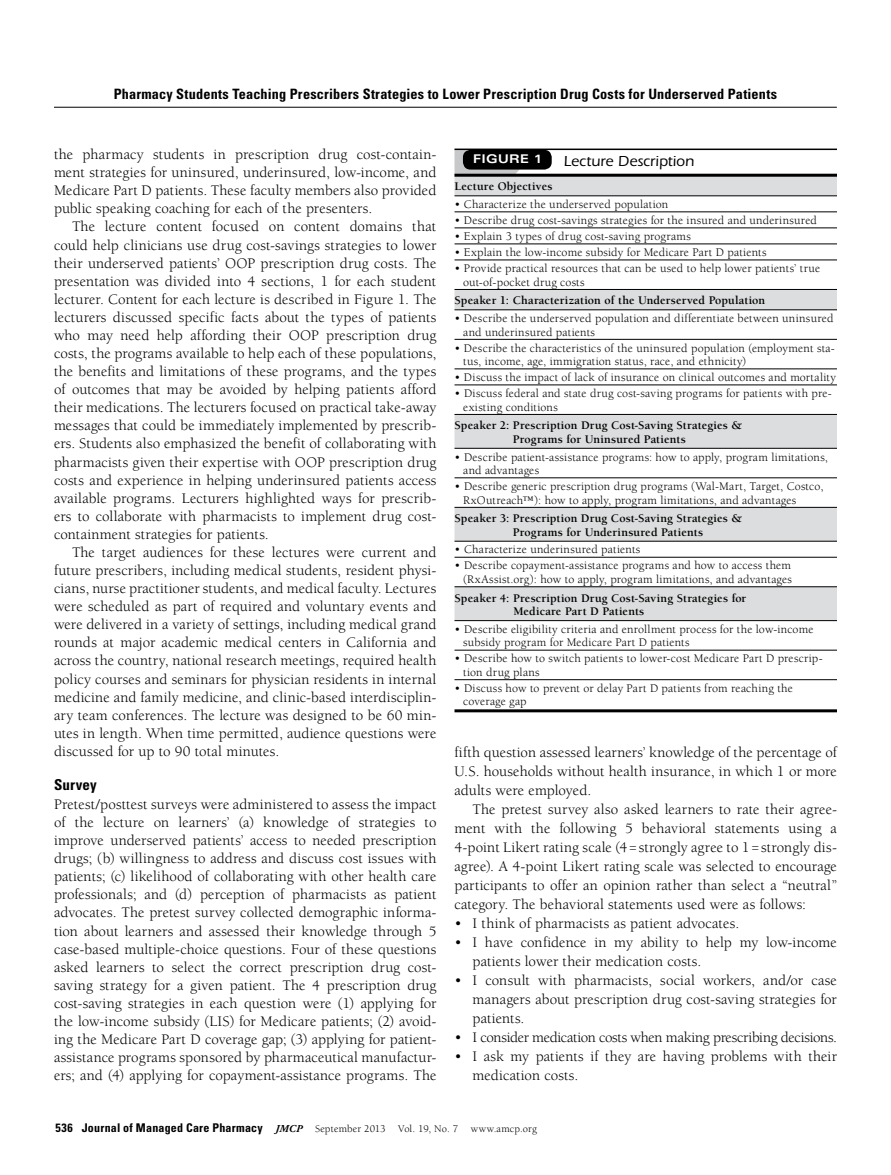
<style>
.page{position:relative;width:891px;height:1175px;background:#fff}
.page>*{position:absolute;margin:0;border:0;box-sizing:border-box;transform-origin:0 0}
.t1{font:15px/18.1px "Berkeley Pro";letter-spacing:.005em;color:#000;text-align:justify}
.t2{font:15px "Berkeley Pro";letter-spacing:-.025em;color:#000}
.t3{font:500 15px "ITC Eras Std";letter-spacing:.005em;color:#000}
.t4{font:700 condensed 15px "Univers";letter-spacing:.01em;color:#000}
.t5{font:700 condensed 14.25px "Univers";letter-spacing:.015em;color:#000}
.t6{font:12px/13.5px "Berkeley Pro";letter-spacing:.015em;color:#000}
.t7{font:700 12px/13.5px "Berkeley Pro";letter-spacing:.01em;color:#000}
.t8{font:700 expanded 12px "Univers";letter-spacing:.025em;color:#fff}
.t9{font:10.5px "Berkeley Pro";letter-spacing:.015em;color:#000}
.s1{font-family:"Univers";font-weight:700;font-stretch:condensed;font-size:12px}
.s2{font-family:"Adobe Garamond Pro";font-weight:700;font-style:italic}
</style>
<div class="page">
<hr style="left:54px;top:107px;width:783px;height:1px;background:#000">
<svg style="left:455px;top:177px;width:382px;height:443px"></svg>
<hr style="left:455px;top:195px;width:382px;height:1px;background:#000">
<hr style="left:455px;top:309px;width:382px;height:1px;background:#000">
<hr style="left:455px;top:448px;width:382px;height:1px;background:#000">
<hr style="left:455px;top:541px;width:382px;height:1px;background:#000">
<hr style="left:455px;top:620px;width:382px;height:1px;background:#000">
<hr style="left:455px;top:212px;width:382px;height:1px;background:#000">
<hr style="left:455px;top:228px;width:382px;height:1px;background:#000">
<hr style="left:455px;top:244px;width:382px;height:1px;background:#000">
<hr style="left:455px;top:260px;width:382px;height:1px;background:#000">
<hr style="left:455px;top:289px;width:382px;height:1px;background:#000">
<hr style="left:455px;top:339px;width:382px;height:1px;background:#000">
<hr style="left:455px;top:368px;width:382px;height:1px;background:#000">
<hr style="left:455px;top:384px;width:382px;height:1px;background:#000">
<hr style="left:455px;top:414px;width:382px;height:1px;background:#000">
<hr style="left:455px;top:477px;width:382px;height:1px;background:#000">
<hr style="left:455px;top:507px;width:382px;height:1px;background:#000">
<hr style="left:455px;top:557px;width:382px;height:1px;background:#000">
<hr style="left:455px;top:586px;width:382px;height:1px;background:#000">
<hr style="left:455px;top:650px;width:382px;height:1px;background:#000">
<hr style="left:455px;top:679px;width:382px;height:1px;background:#000">
<hr style="left:455px;top:709px;width:382px;height:3px;background:#000">
<svg style="left:455px;top:150px;width:82px;height:24px"></svg>
<hr style="left:455px;top:148px;width:382px;height:2px;background:#000">
<hr style="left:455px;top:174px;width:382px;height:3px;background:#000">
<div style="left:463px;top:150px;width:89px;height:20px;background:#000;border-radius:8px"></div>
<p class="t5" style="left:114px;top:85px;width:665px">Pharmacy Students Teaching Prescribers Strategies to Lower Prescription Drug Costs for Underserved Patients</p>
<p class="t1" style="left:54px;top:145px;width:384px">the pharmacy students in prescription drug cost-contain&shy;ment strategies for uninsured, underinsured, low-income, and Medicare Part D patients. These faculty members also provided public speaking coaching for each of the presenters.</p>
<p class="t1" style="left:54px;top:218px;width:384px;text-indent:18px">The lecture content focused on content domains that could help clinicians use drug cost-savings strategies to lower their underserved patients’ OOP prescription drug costs. The presentation was divided into 4 sections, 1 for each student lecturer. Content for each lecture is described in Figure 1. The lecturers discussed specific facts about the types of patients who may need help affording their OOP prescription drug costs, the programs available to help each of these populations, the benefits and limitations of these programs, and the types of outcomes that may be avoided by helping patients afford their medications. The lecturers focused on practical take-away messages that could be immediately implemented by prescrib&shy;ers. Students also emphasized the benefit of collaborating with pharmacists given their expertise with OOP prescription drug costs and experience in helping underinsured patients access available programs. Lecturers highlighted ways for prescrib&shy;ers to collaborate with pharmacists to implement drug cost&shy;containment strategies for patients.</p>
<p class="t1" style="left:54px;top:543px;width:384px;text-indent:18px">The target audiences for these lectures were current and future prescribers, including medical students, resident physi&shy;cians, nurse practitioner students, and medical faculty. Lectures were scheduled as part of required and voluntary events and were delivered in a variety of settings, including medical grand rounds at major academic medical centers in California and across the country, national research meetings, required health policy courses and seminars for physician residents in internal medicine and family medicine, and clinic-based interdisciplin&shy;ary team conferences. The lecture was designed to be 60 min&shy;utes in length. When time permitted, audience questions were discussed for up to 90 total minutes.</p>
<p class="t4" style="left:54px;top:775px;width:44px">Survey</p>
<p class="t1" style="left:54px;top:795px;width:384px">Pretest/posttest surveys were administered to assess the impact of the lecture on learners’ (a) knowledge of strategies to improve underserved patients’ access to needed prescription drugs; (b) willingness to address and discuss cost issues with patients; (c) likelihood of collaborating with other health care professionals; and (d) perception of pharmacists as patient advocates. The pretest survey collected demographic informa&shy;tion about learners and assessed their knowledge through 5 case-based multiple-choice questions. Four of these questions asked learners to select the correct prescription drug cost&shy;saving strategy for a given patient. The 4 prescription drug cost-saving strategies in each question were (1) applying for the low-income subsidy (LIS) for Medicare patients; (2) avoid&shy;ing the Medicare Part D coverage gap; (3) applying for patient&shy;assistance programs sponsored by pharmaceutical manufactur&shy;ers; and (4) applying for copayment-assistance programs. The</p>
<p class="t8" style="left:473px;top:152px;width:71px">FIGURE 1</p>
<p class="t3" style="left:564px;top:153px;width:132px">Lecture Description</p>
<p class="t7" style="left:455px;top:180px;width:100px">Lecture Objectives</p>
<p class="t6" style="left:455px;top:198px;width:215px">• Characterize the underserved population</p>
<p class="t6" style="left:455px;top:214px;width:364px">• Describe drug cost-savings strategies for the insured and underinsured</p>
<p class="t6" style="left:455px;top:230px;width:238px">• Explain 3 types of drug cost-saving programs</p>
<p class="t6" style="left:455px;top:246px;width:314px">• Explain the low-income subsidy for Medicare Part D patients</p>
<p class="t6" style="left:463px;top:262px;width:358px;text-indent:-9px">• Provide practical resources that can be used to help lower patients’ true out-of-pocket drug costs</p>
<p class="t7" style="left:455px;top:294px;width:312px">Speaker 1: Characterization of the Underserved Population</p>
<p class="t6" style="left:463px;top:312px;width:372px;text-indent:-9px">• Describe the underserved population and differentiate between uninsured and underinsured patients</p>
<p class="t6" style="left:463px;top:341px;width:373px;text-indent:-9px">• Describe the characteristics of the uninsured population (employment sta&shy;tus, income, age, immigration status, race, and ethnicity)</p>
<p class="t6" style="left:455px;top:371px;width:383px">• Discuss the impact of lack of insurance on clinical outcomes and mortality</p>
<p class="t6" style="left:463px;top:387px;width:370px;text-indent:-9px">• Discuss federal and state drug cost-saving programs for patients with pre&shy;existing conditions</p>
<p class="t7" style="left:455px;top:419px;width:289px;text-align:center">Speaker 2: Prescription Drug Cost-Saving Strategies &amp;<br>Programs for Uninsured Patients</p>
<p class="t6" style="left:463px;top:450px;width:366px;text-indent:-9px">• Describe patient-assistance programs: how to apply, program limitations, and advantages</p>
<p class="t6" style="left:463px;top:479px;width:362px;text-indent:-9px">• Describe generic prescription drug programs (Wal-Mart, Target, Costco,<br>RxOutreach™): how to apply, program limitations, and advantages</p>
<p class="t7" style="left:513px;top:512px;width:231px;text-indent:-58px">Speaker 3: Prescription Drug Cost-Saving Strategies &amp;<br>Programs for Underinsured Patients</p>
<p class="t6" style="left:455px;top:543px;width:187px">• Characterize underinsured patients</p>
<p class="t6" style="left:455px;top:559px;width:339px;text-align:right">• Describe copayment-assistance programs and how to access them (RxAssist.org): how to apply, program limitations, and advantages</p>
<p class="t7" style="left:513px;top:591px;width:234px;text-indent:-59px">Speaker 4: Prescription Drug Cost-Saving Strategies for<br>Medicare Part D Patients</p>
<p class="t6" style="left:463px;top:622px;width:352px;text-indent:-9px">• Describe eligibility criteria and enrollment process for the low-income subsidy program for Medicare Part D patients</p>
<p class="t6" style="left:463px;top:652px;width:361px;text-indent:-9px">• Describe how to switch patients to lower-cost Medicare Part D prescrip&shy;tion drug plans</p>
<p class="t6" style="left:463px;top:681px;width:331px;text-indent:-9px">• Discuss how to prevent or delay Part D patients from reaching the coverage gap</p>
<p class="t1" style="left:455px;top:743px;width:384px;line-height:19px">fifth question assessed learners’ knowledge of the percentage of U.S. households without health insurance, in which 1 or more adults were employed.</p>
<p class="t1" style="left:455px;top:800px;width:384px;line-height:19px;text-indent:18px">The pretest survey also asked learners to rate their agree&shy;ment with the following 5 behavioral statements using a 4-point Likert rating scale (4=strongly agree to 1=strongly dis&shy;agree). A 4-point Likert rating scale was selected to encourage participants to offer an opinion rather than select a “neutral” category. The behavioral statements used were as follows:</p>
<p class="t1" style="left:455px;top:914px;width:286px">• I think of pharmacists as patient advocates.</p>
<p class="t1" style="left:473px;top:933px;width:366px;line-height:19px;text-indent:-18px">• I have confidence in my ability to help my low-income patients lower their medication costs.</p>
<p class="t1" style="left:473px;top:971px;width:366px;line-height:19px;text-indent:-18px">• I consult with pharmacists, social workers, and/or case managers about prescription drug cost-saving strategies for patients.</p>
<p class="t2" style="left:455px;top:1029px;width:384px">• I consider medication costs when making prescribing decisions.</p>
<p class="t1" style="left:473px;top:1047px;width:366px;line-height:19px;text-indent:-18px">• I ask my patients if they are having problems with their medication costs.</p>
<p class="t9" style="left:56px;top:1122px;width:483px"><span class="s1">536 Journal of Managed Care Pharmacy</span> <span class="s2">JMCP</span> September 2013 Vol. 19, No. 7 www.amcp.org</p>
</div>
